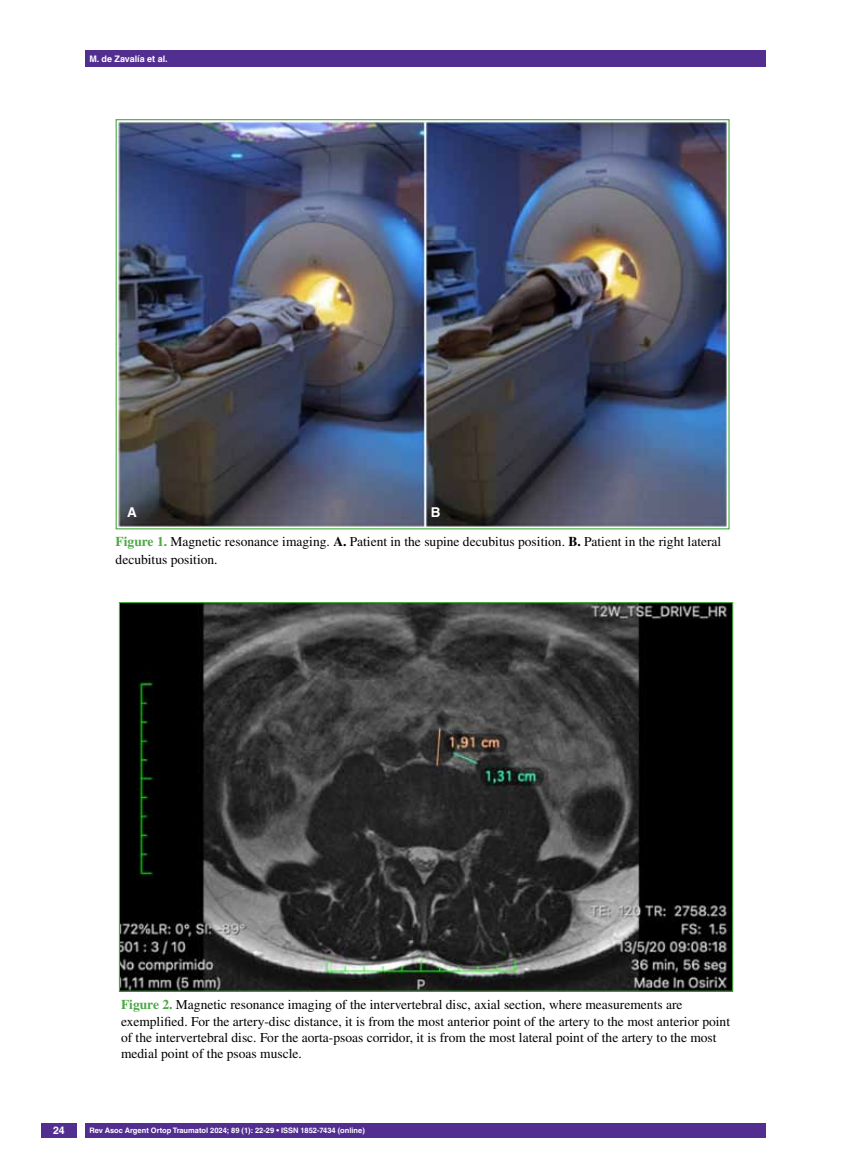
<style>
.page{position:relative;width:851px;height:1170px;background:#fff}
.page>*{position:absolute;margin:0;border:0;box-sizing:border-box;transform-origin:0 0}
.t1{font:13.5px/16.2px "Times LT Std";color:#000}
.t2{font:700 13.5px "Helvetica LT Std";color:#fff}
.t3{font:700 10.5px "Helvetica LT Std";color:#fff}
.t4{font:700 9px "Helvetica LT Std";color:#fff}
.t5{font:700 7.5px "Helvetica LT Std";color:#fff}
.s1{font-weight:700;color:#49a942}
.s2{font-weight:700}
</style>
<div class="page">
<div style="left:41px;top:1123px;width:36px;height:14px;background:#522e91"></div>
<div style="left:85px;top:50px;width:680px;height:17px;background:#522e91"></div>
<div style="left:85px;top:1123px;width:680px;height:14px;background:#522e91"></div>
<img style="left:121px;top:604px;width:610px;height:385px">
<img style="left:118px;top:121px;width:609px;height:406px">
<p class="t4" style="left:89px;top:53px;width:80px">M. de Zavalía et al.</p>
<p class="t2" style="left:127px;top:504px;width:11px">A</p>
<p class="t2" style="left:431px;top:504px;width:10px">B</p>
<p class="t1" style="left:116px;top:532px;width:607px;line-height:18px"><span class="s1">Figure 1.</span> Magnetic resonance imaging. <span class="s2">A.</span> Patient in the supine decubitus position. <span class="s2">B.</span> Patient in the right lateral decubitus position.</p>
<p class="t1" style="left:121px;top:996px;width:610px"><span class="s1">Figure 2.</span> Magnetic resonance imaging of the intervertebral disc, axial section, where measurements are exemplified. For the artery-disc distance, it is from the most anterior point of the artery to the most anterior point of the intervertebral disc. For the aorta-psoas corridor, it is from the most lateral point of the artery to the most medial point of the psoas muscle.</p>
<p class="t3" style="left:53px;top:1124px;width:13px">24</p>
<p class="t5" style="left:90px;top:1125px;width:277px">Rev Asoc Argent Ortop Traumatol 2024; 89 (1): 22-29 • ISSN 1852-7434 (online)</p>
</div>
